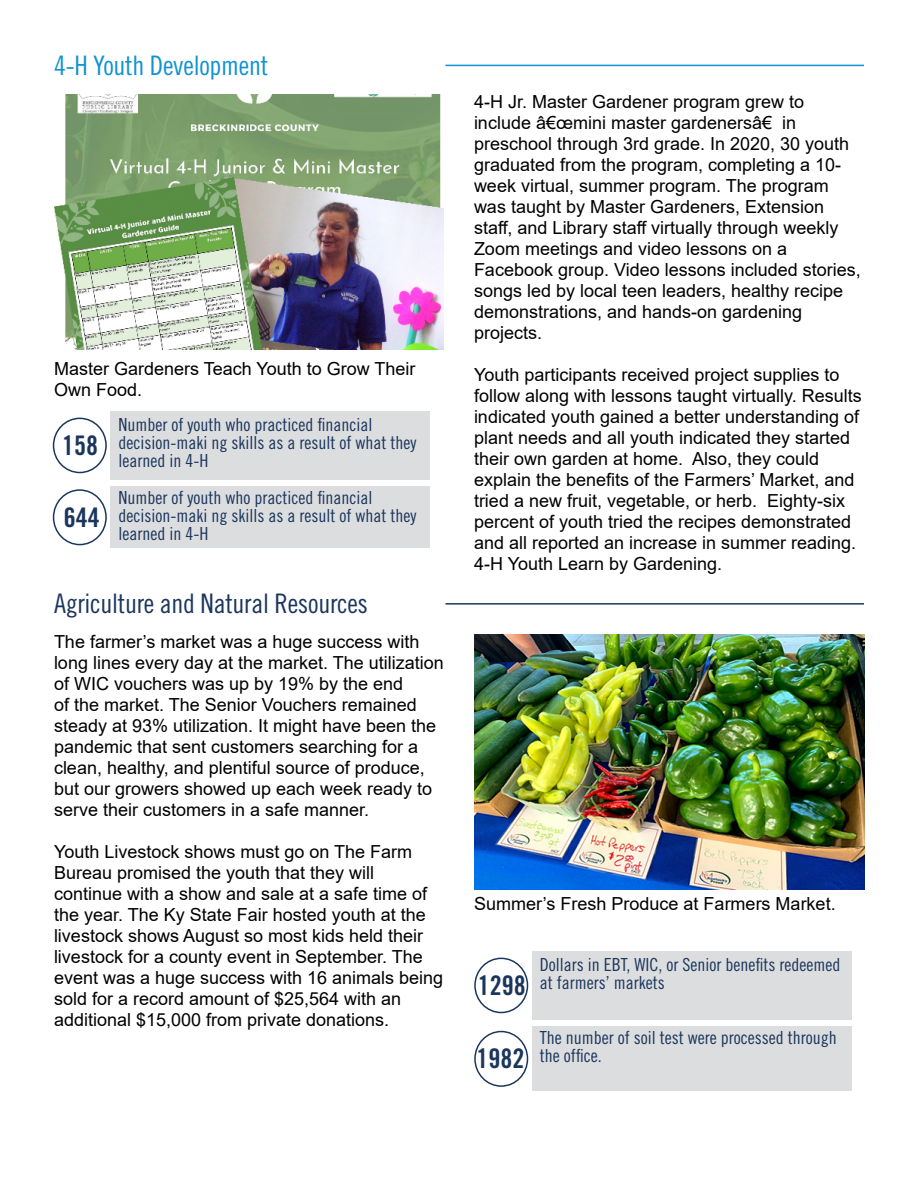
<style>
.page{position:relative;width:918px;height:1188px;background:#fff}
.page>*{position:absolute;margin:0;border:0;box-sizing:border-box;transform-origin:0 0}
.t1{font:27px "Trade Gothic LT Pro Bd Cn 20";color:#1b365d}
.t2{font:26.85px "Trade Gothic LT Pro Cn 18";letter-spacing:-.01em;color:#1b365d}
.t3{font:26.85px "Trade Gothic LT Pro Cn 18";letter-spacing:-.01em;color:#1192d1}
.t4{font:18px/21px "Arial";color:#000}
.t5{font:18px/18px "Trade Gothic LT Pro Cn 18";color:#1b365d}
.s1{font-family:"Trade Gothic LT Pro Bd Cn 20";font-size:27px}
</style>
<div class="page">
<hr style="left:446px;top:65px;width:418px;height:1px;background:#1192d1">
<hr style="left:446px;top:603px;width:418px;height:2px;background:#1b365d">
<div style="left:110px;top:411px;width:320px;height:69px;background:#dcddde"></div>
<div style="left:53px;top:418px;width:54px;height:55px;border:2px solid #1b365d;border-radius:50%"></div>
<div style="left:53px;top:489px;width:54px;height:56px;border:2px solid #1b365d;border-radius:50%"></div>
<div style="left:110px;top:486px;width:320px;height:62px;background:#dcddde"></div>
<img style="left:54px;top:94px;width:390px;height:256px">
<div style="left:532px;top:951px;width:320px;height:69px;background:#dcddde"></div>
<div style="left:474px;top:958px;width:54px;height:55px;border:2px solid #1b365d;border-radius:50%"></div>
<div style="left:474px;top:1031px;width:54px;height:56px;border:2px solid #1b365d;border-radius:50%"></div>
<div style="left:532px;top:1027px;width:320px;height:64px;background:#dcddde"></div>
<img style="left:474px;top:634px;width:390px;height:256px">
<h2 class="t3" style="left:54px;top:49px;width:216px">4-H Youth Development</h2>
<p class="t4" style="left:54px;top:357px;width:363px;line-height:21.6px">Master Gardeners Teach Youth to Grow Their<br>Own Food.</p>
<p class="t5" style="left:118px;top:416px;width:299px">Number of youth who practiced financial decision-maki ng skills as a result of what they learned in 4-H</p>
<h1 class="t1" style="left:62px;top:429px;width:37px">158</h1>
<h1 class="t1" style="left:64px;top:501px;width:37px">644</h1>
<p class="t5" style="left:118px;top:488px;width:299px">Number of youth who practiced financial decision-maki ng skills as a result of what they learned in 4-H</p>
<h2 class="t2" style="left:54px;top:588px;width:316px">Agriculture and Natural Resources</h2>
<p class="t4" style="left:54px;top:631px;width:391px">The farmer’s market was a huge success with long lines every day at the market. The utilization of WIC vouchers was up by 19% by the end<br>of the market. The Senior Vouchers remained steady at 93% utilization. It might have been the pandemic that sent customers searching for a clean, healthy, and plentiful source of produce, but our growers showed up each week ready to serve their customers in a safe manner.</p>
<p class="t4" style="left:54px;top:841px;width:391px">Youth Livestock shows must go on The Farm Bureau promised the youth that they will continue with a show and sale at a safe time of the year. The Ky State Fair hosted youth at the livestock shows August so most kids held their livestock for a county event in September. The event was a huge success with 16 animals being sold for a record amount of $25,564 with an additional $15,000 from private donations.</p>
<p class="t4" style="left:474px;top:91px;width:388px">4-H Jr. Master Gardener program grew to include â€œmini master gardenersâ€ in preschool through 3rd grade. In 2020, 30 youth graduated from the program, completing a 10- week virtual, summer program. The program was taught by Master Gardeners, Extension staff, and Library staff virtually through weekly Zoom meetings and video lessons on a Facebook group. Video lessons included stories, songs led by local teen leaders, healthy recipe demonstrations, and hands-on gardening projects.</p>
<p class="t4" style="left:474px;top:364px;width:389px">Youth participants received project supplies to follow along with lessons taught virtually. Results indicated youth gained a better understanding of plant needs and all youth indicated they started their own garden at home. Also, they could explain the benefits of the Farmers’ Market, and tried a new fruit, vegetable, or herb. Eighty-six percent of youth tried the recipes demonstrated and all reported an increase in summer reading.<br>4-H Youth Learn by Gardening.</p>
<p class="t4" style="left:474px;top:893px;width:363px">Summer’s Fresh Produce at Farmers Market.</p>
<p class="t5" style="left:478px;top:956px;width:364px;text-indent:62px">Dollars in EBT, WIC, or Senior benefits redeemed<br><span class="s1">1298</span> at farmers’ markets</p>
<h1 class="t1" style="left:476px;top:1042px;width:49px">1982</h1>
<p class="t5" style="left:540px;top:1029px;width:298px">The number of soil test were processed through the office.</p>
</div>
